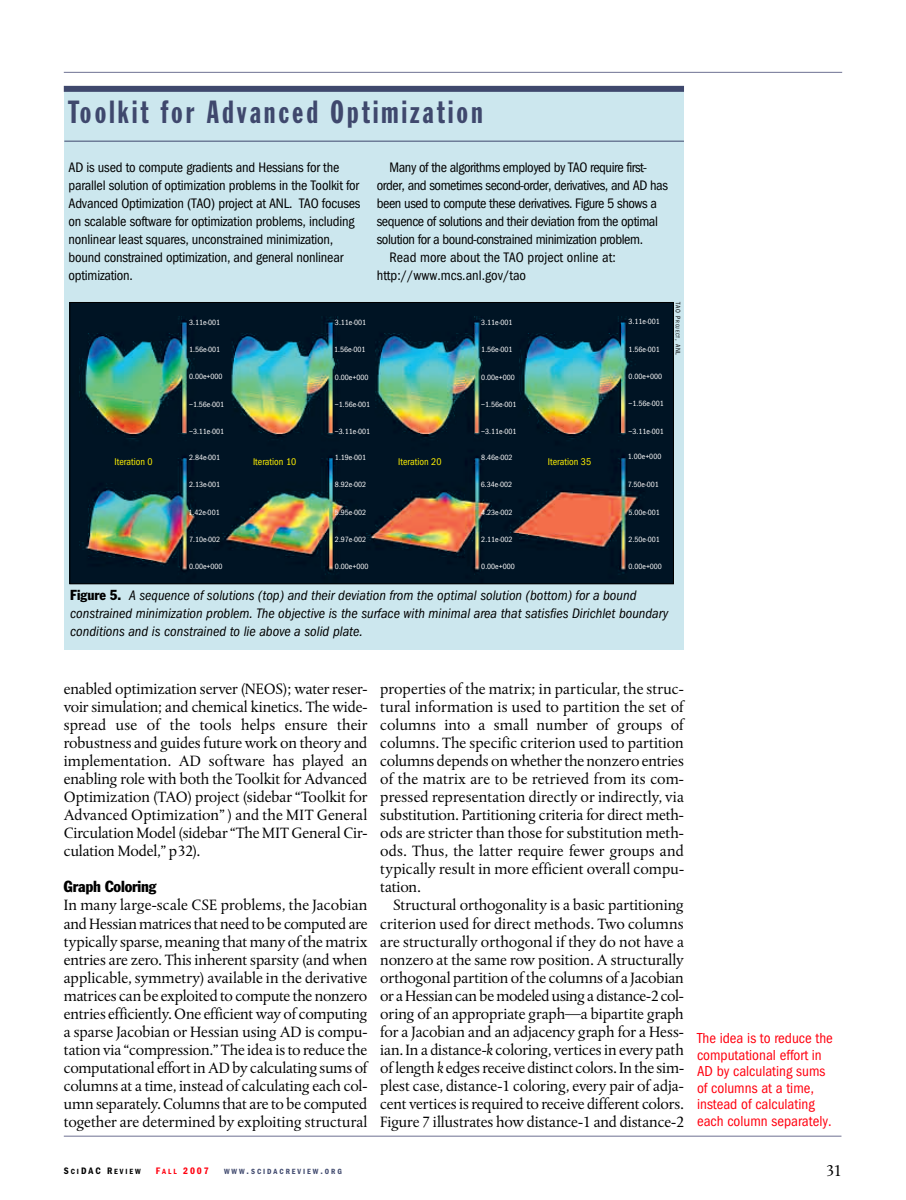
<style>
.page{position:relative;width:906px;height:1200px;background:#fff}
.page>*{position:absolute;margin:0;border:0;box-sizing:border-box;transform-origin:0 0}
.t1{font:31.5px "Franklin Gothic Extra Cond";letter-spacing:.1em;color:#3f486d}
.t2{font:16.5px "Albertina";color:#000}
.t3{font:15.75px/18px "Albertina";letter-spacing:-.01em;color:#000;text-align:justify}
.t4{font:condensed 15.75px "Franklin Gothic";letter-spacing:-.01em;color:#000}
.t5{font:15px/16.5px "Franklin Got Cd Io P";color:#ff000f}
.t6{font:14.25px/18px "Franklin Got Cd Io P";letter-spacing:-.015em;color:#000}
.t7{font:italic 14.25px/18px "Franklin Got Cd Io P";color:#000}
.t8{font:10.2px "Franklin Got Cd Io P";color:#fff101}
.t9{font:600 9.75px "Franklin Got Cd Io P";color:#ff000f}
.t10{font:7.8px "Franklin Got Cd Io P";color:#fff}
.t11{font:600 7.8px "Franklin Got Cd Io P";letter-spacing:.25em;color:#3f486d}
.t12{font:600 7.8px "Franklin Got Cd Io P";letter-spacing:.25em;color:#000}
.t13{font:6.75px "Franklin Got Cd Io P";color:#000}
.s1{font-size:5.4px}
.s2{font-family:"Franklin Gothic";font-style:normal;font-stretch:condensed}
.s3{font-style:italic}
.s4{font-size:9.75px}
.s5{font-size:7.8px}
</style>
<div class="page">
<hr style="left:64px;top:72px;width:778px;height:1px;background:#6e7192">
<hr style="left:64px;top:1135px;width:777px;height:1px;background:#6e7192">
<div style="left:64px;top:89px;width:620px;height:560px;background:#cce7ee"></div>
<hr style="left:64px;top:141px;width:620px;height:1px;background:#3f486d">
<div style="left:64px;top:86px;width:620px;height:6px;background:#3f486d"></div>
<div style="left:665px;top:304px;width:6px;height:278px;background:#001424"></div>
<img style="left:72px;top:304px;width:593px;height:278px">
<div style="left:70px;top:302px;width:603px;height:282px;border:1px solid #000"></div>
<h1 class="t1" style="left:69px;top:100px;width:415px">Toolkit for Advanced Optimization</h1>
<p class="t6" style="left:69px;top:158px;width:293px">AD is used to compute gradients and Hessians for the parallel solution of optimization problems in the Toolkit for Advanced Optimization (TAO) project at ANL. TAO focuses on scalable software for optimization problems, including nonlinear least squares, unconstrained minimization, bound constrained optimization, and general nonlinear optimization.</p>
<p class="t6" style="left:389px;top:158px;width:258px">Many of the algorithms employed by TAO require first-</p>
<p class="t6" style="left:377px;top:176px;width:293px">order, and sometimes second-order, derivatives, and AD has</p>
<p class="t6" style="left:377px;top:194px;width:282px">been used to compute these derivatives. Figure 5 shows a</p>
<p class="t6" style="left:377px;top:212px;width:283px">sequence of solutions and their deviation from the optimal</p>
<p class="t6" style="left:377px;top:230px;width:268px">solution for a bound-constrained minimization problem.</p>
<p class="t6" style="left:389px;top:248px;width:228px">Read more about the TAO project online at:</p>
<p class="t6" style="left:377px;top:266px;width:151px">http://www.mcs.anl.gov/tao</p>
<p class="t10" style="left:193px;top:318px;width:29px">.11e-001</p>
<p class="t10" style="left:339px;top:317px;width:29px">.11e-001</p>
<p class="t10" style="left:193px;top:345px;width:29px">.56e-001</p>
<p class="t10" style="left:338px;top:344px;width:29px">.56e-001</p>
<p class="t10" style="left:193px;top:372px;width:31px">.00e+000</p>
<p class="t10" style="left:193px;top:400px;width:33px">1.56e-001</p>
<p class="t10" style="left:193px;top:427px;width:33px">3.11e-001</p>
<p class="t10" style="left:339px;top:372px;width:31px">.00e+000</p>
<p class="t10" style="left:339px;top:399px;width:33px">1.56e-001</p>
<p class="t10" style="left:339px;top:426px;width:33px">3.11e-001</p>
<p class="t10" style="left:485px;top:317px;width:29px">.11e-001</p>
<p class="t10" style="left:632px;top:316px;width:29px">.11e-001</p>
<p class="t10" style="left:632px;top:345px;width:29px">.56e-001</p>
<p class="t10" style="left:632px;top:372px;width:31px">.00e+000</p>
<p class="t10" style="left:485px;top:344px;width:29px">.56e-001</p>
<p class="t10" style="left:485px;top:372px;width:31px">.00e+000</p>
<p class="t10" style="left:485px;top:399px;width:33px">1.56e-001</p>
<p class="t10" style="left:485px;top:426px;width:33px">3.11e-001</p>
<p class="t10" style="left:632px;top:399px;width:33px">1.56e-001</p>
<p class="t10" style="left:632px;top:426px;width:33px">3.11e-001</p>
<p class="t13" style="left:682px;top:302px;width:54px;rotate:90deg">TAO P<span class="s1">ROJECT</span>, ANL</p>
<p class="t10" style="left:632px;top:452px;width:31px">.00e+000</p>
<p class="t10" style="left:193px;top:452px;width:29px">.84e-001</p>
<p class="t10" style="left:485px;top:452px;width:29px">.46e-002</p>
<p class="t10" style="left:485px;top:479px;width:29px">.34e-002</p>
<p class="t10" style="left:485px;top:507px;width:29px">.23e-002</p>
<p class="t10" style="left:485px;top:534px;width:29px">.11e-002</p>
<p class="t10" style="left:339px;top:452px;width:29px">.19e-001</p>
<p class="t10" style="left:339px;top:479px;width:29px">.92e-002</p>
<p class="t10" style="left:339px;top:507px;width:29px">.95e-002</p>
<p class="t10" style="left:339px;top:534px;width:29px">.97e-002</p>
<p class="t10" style="left:339px;top:561px;width:31px">.00e+000</p>
<p class="t8" style="left:119px;top:455px;width:35px">eration 0</p>
<p class="t8" style="left:253px;top:455px;width:45px">Iteration 10</p>
<p class="t8" style="left:398px;top:455px;width:45px">Iteration 20</p>
<p class="t8" style="left:548px;top:455px;width:45px">Iteration 35</p>
<p class="t10" style="left:631px;top:479px;width:29px">.50e-001</p>
<p class="t10" style="left:632px;top:507px;width:29px">.00e-001</p>
<p class="t10" style="left:632px;top:534px;width:29px">.50e-001</p>
<p class="t10" style="left:193px;top:480px;width:29px">.13e-001</p>
<p class="t10" style="left:192px;top:507px;width:29px">.42e-001</p>
<p class="t10" style="left:193px;top:535px;width:29px">.10e-002</p>
<p class="t10" style="left:193px;top:561px;width:31px">.00e+000</p>
<p class="t10" style="left:485px;top:561px;width:31px">.00e+000</p>
<p class="t10" style="left:632px;top:562px;width:31px">.00e+000</p>
<p class="t7" style="left:70px;top:585px;width:599px"><span class="s2">Figure 5.</span> A sequence of solutions (top) and their deviation from the optimal solution (bottom) for a bound constrained minimization problem. The objective is the surface with minimal area that satisfies Dirichlet boundary conditions and is constrained to lie above a solid plate.</p>
<p class="t3" style="left:64px;top:681px;width:305px">enabled optimization server (NEOS); water reser&shy;voir simulation; and chemical kinetics. The wide&shy;spread use of the tools helps ensure their robustness and guides future work on theory and implementation. AD software has played an enabling role with both the Toolkit for Advanced Optimization (TAO) project (sidebar “Toolkit for Advanced Optimization” ) and the MIT General Circulation Model (sidebar “The MIT General Cir&shy;culation Model,” p32).</p>
<p class="t4" style="left:64px;top:881px;width:94px">Graph Coloring</p>
<p class="t3" style="left:64px;top:897px;width:305px">In many large-scale CSE problems, the Jacobian and Hessian matrices that need to be computed are typically sparse, meaning that many of the matrix entries are zero. This inherent sparsity (and when applicable, symmetry) available in the derivative matrices can be exploited to compute the nonzero entries efficiently. One efficient way of computing a sparse Jacobian or Hessian using AD is compu&shy;tation via “compression.” The idea is to reduce the computational effort in AD by calculating sums of columns at a time, instead of calculating each col&shy;umn separately. Columns that are to be computed together are determined by exploiting structural</p>
<p class="t3" style="left:380px;top:681px;width:305px">properties of the matrix; in particular, the struc&shy;tural information is used to partition the set of columns into a small number of groups of columns. The specific criterion used to partition columns depends on whether the nonzero entries of the matrix are to be retrieved from its com&shy;pressed representation directly or indirectly, via substitution. Partitioning criteria for direct meth&shy;ods are stricter than those for substitution meth&shy;ods. Thus, the latter require fewer groups and typically result in more efficient overall compu&shy;tation.</p>
<p class="t3" style="left:380px;top:897px;width:305px;text-indent:13px">Structural orthogonality is a basic partitioning criterion used for direct methods. Two columns are structurally orthogonal if they do not have a nonzero at the same row position. A structurally orthogonal partition of the columns of a Jacobian or a Hessian can be modeled using a distance-2 col&shy;oring of an appropriate graph—a bipartite graph for a Jacobian and an adjacency graph for a Hess&shy;ian. In a distance-<span class="s3">k</span> coloring, vertices in every path of length <span class="s3">k</span> edges receive distinct colors. In the sim&shy;plest case, distance-1 coloring, every pair of adja&shy;cent vertices is required to receive different colors.<br>Figure 7 illustrates how distance-1 and distance-2</p>
<p class="t5" style="left:697px;top:1029px;width:137px">The idea is to reduce the computational effort in<br>AD by calculating sums of columns at a time, instead of calculating each column separately.</p>
<p class="t12" style="left:64px;top:1166px;width:79px"><span class="s4">S</span>CI<span class="s4">DAC R</span>EVIEW</p>
<p class="t9" style="left:156px;top:1164px;width:54px">F<span class="s5">ALL</span> 2007</p>
<p class="t11" style="left:224px;top:1166px;width:119px">WWW<span class="s4">.</span>SCIDACREVIEW<span class="s4">.</span>ORG</p>
<p class="t2" style="left:825px;top:1163px;width:18px">31</p>
</div>
